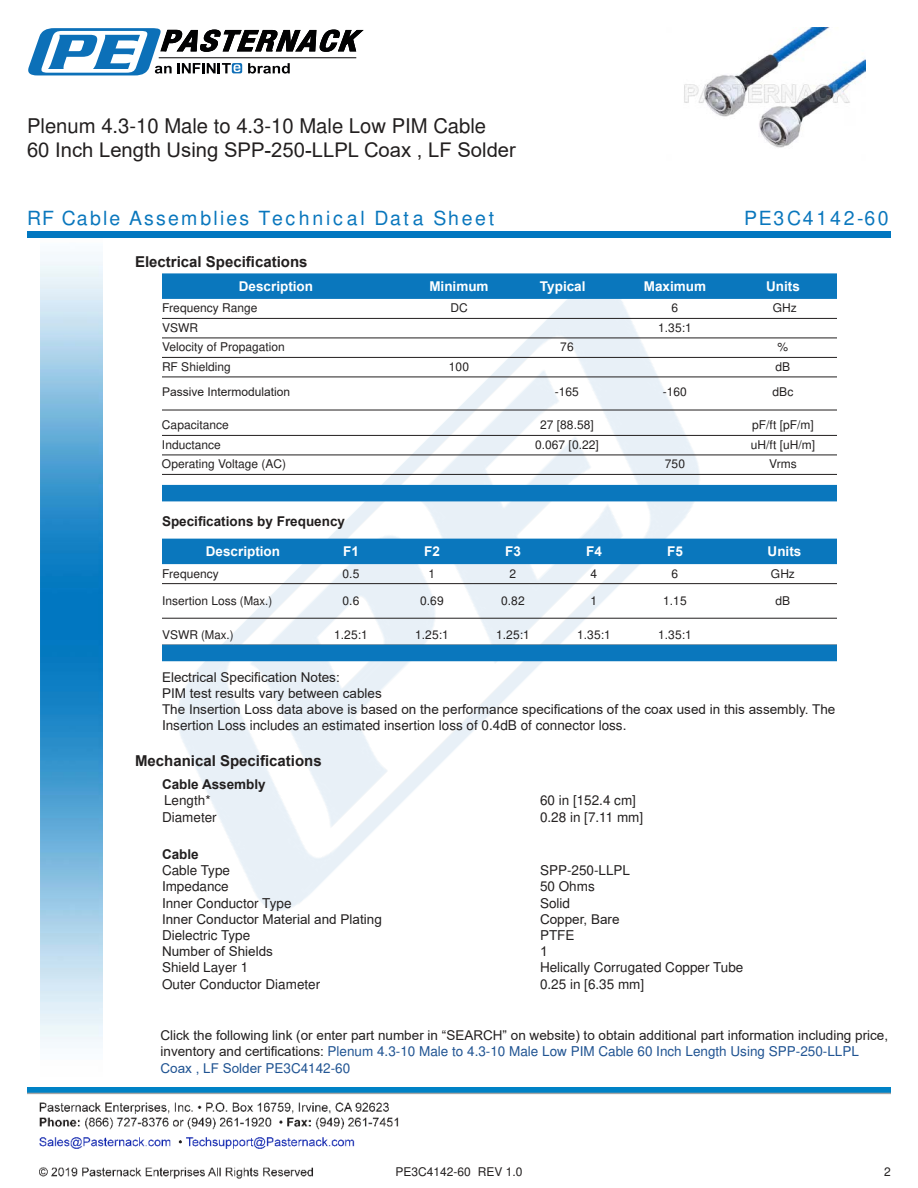
<style>
.page{position:relative;width:918px;height:1188px;background:#fff}
.page>*{position:absolute;margin:0;border:0;box-sizing:border-box;transform-origin:0 0}
.t1{font:20.25px/24.3px "Arial";color:#221f1f}
.t2{font:900 19.5px "Arial";letter-spacing:.12em;color:#0a77bd}
.t3{font:900 19.5px "Arial";letter-spacing:.14em;color:#0a77bd}
.t4{font:700 15px "Arial";color:#221f1f}
.t5{font:13.5px/16.2px "Arial";color:#221f1f}
.t6{font:700 13.5px "Arial";color:#fff}
.t7{font:700 13.5px "Arial";color:#221f1f}
.t8{font:12px "Arial";color:#221f1f}
.s1{color:#1f5392}
</style>
<div class="page">
<img style="left:39px;top:1102px;width:360px;height:77px">
<img style="left:102px;top:254px;width:719px;height:716px">
<img style="left:27px;top:1088px;width:864px;height:7px">
<img style="left:40px;top:237px;width:62px;height:811px">
<div style="left:27px;top:231px;width:864px;height:6px;background:#0177c0"></div>
<svg style="left:28px;top:28px;width:336px;height:47px"></svg>
<div style="left:162px;top:273px;width:675px;height:26px;background:#0a77bd"></div>
<hr style="left:162px;top:318px;width:675px;height:1px;background:#221f1f">
<hr style="left:162px;top:338px;width:675px;height:1px;background:#221f1f">
<hr style="left:162px;top:357px;width:675px;height:1px;background:#221f1f">
<hr style="left:162px;top:377px;width:675px;height:1px;background:#221f1f">
<hr style="left:162px;top:410px;width:675px;height:1px;background:#221f1f">
<hr style="left:162px;top:435px;width:675px;height:1px;background:#221f1f">
<hr style="left:162px;top:455px;width:675px;height:1px;background:#221f1f">
<hr style="left:162px;top:474px;width:675px;height:1px;background:#221f1f">
<div style="left:162px;top:485px;width:675px;height:16px;background:#0a77bd"></div>
<div style="left:162px;top:539px;width:675px;height:25px;background:#0a77bd"></div>
<hr style="left:162px;top:583px;width:675px;height:1px;background:#221f1f">
<hr style="left:162px;top:618px;width:675px;height:1px;background:#221f1f">
<div style="left:162px;top:645px;width:675px;height:16px;background:#0a77bd"></div>
<img style="left:684px;top:27px;width:182px;height:121px">
<h1 class="t1" style="left:27px;top:115px;width:490px">Plenum 4.3-10 Male to 4.3-10 Male Low PIM Cable<br>60 Inch Length Using SPP-250-LLPL Coax , LF Solder</h1>
<h2 class="t2" style="left:27px;top:207px;width:469px">RF Cable Assemblies Technical Data Sheet</h2>
<h2 class="t3" style="left:744px;top:207px;width:146px">PE3C4142-60</h2>
<p class="t4" style="left:135px;top:252px;width:174px">Electrical Speci昀椀cations</p>
<p class="t6" style="left:239px;top:276px;width:76px">Description</p>
<p class="t6" style="left:429px;top:276px;width:61px">Minimum</p>
<p class="t6" style="left:540px;top:276px;width:47px">Typical</p>
<p class="t6" style="left:644px;top:276px;width:64px">Maximum</p>
<p class="t6" style="left:766px;top:276px;width:35px">Units</p>
<p class="t8" style="left:162px;top:304px;width:97px">Frequency Range</p>
<p class="t8" style="left:450px;top:304px;width:19px">DC</p>
<p class="t8" style="left:672px;top:304px;width:8px">6</p>
<p class="t8" style="left:773px;top:304px;width:25px">GHz</p>
<p class="t8" style="left:162px;top:323px;width:37px">VSWR</p>
<p class="t8" style="left:658px;top:323px;width:35px">1.35:1</p>
<p class="t8" style="left:162px;top:343px;width:124px">Velocity of Propagation</p>
<p class="t8" style="left:560px;top:343px;width:15px">76</p>
<p class="t8" style="left:778px;top:343px;width:12px">%</p>
<p class="t8" style="left:162px;top:362px;width:70px">RF Shielding</p>
<p class="t8" style="left:449px;top:362px;width:22px">100</p>
<p class="t8" style="left:776px;top:362px;width:16px">dB</p>
<p class="t8" style="left:162px;top:384px;width:130px">Passive Intermodulation</p>
<p class="t8" style="left:555px;top:388px;width:26px">-165</p>
<p class="t8" style="left:663px;top:388px;width:26px">-160</p>
<p class="t8" style="left:773px;top:388px;width:22px">dBc</p>
<p class="t8" style="left:162px;top:421px;width:68px">Capacitance</p>
<p class="t8" style="left:540px;top:421px;width:55px">27 [88.58]</p>
<p class="t8" style="left:752px;top:421px;width:63px">pF/ft [pF/m]</p>
<p class="t8" style="left:162px;top:440px;width:60px">Inductance</p>
<p class="t8" style="left:535px;top:440px;width:65px">0.067 [0.22]</p>
<p class="t8" style="left:751px;top:440px;width:66px">uH/ft [uH/m]</p>
<p class="t8" style="left:162px;top:460px;width:126px">Operating Voltage (AC)</p>
<p class="t8" style="left:665px;top:460px;width:22px">750</p>
<p class="t8" style="left:769px;top:460px;width:29px">Vrms</p>
<p class="t7" style="left:162px;top:512px;width:185px">Speci昀椀cations by Frequency</p>
<p class="t6" style="left:206px;top:542px;width:76px">Description</p>
<p class="t6" style="left:343px;top:542px;width:17px">F1</p>
<p class="t6" style="left:424px;top:542px;width:17px">F2</p>
<p class="t6" style="left:505px;top:542px;width:17px">F3</p>
<p class="t6" style="left:586px;top:542px;width:17px">F4</p>
<p class="t6" style="left:667px;top:542px;width:17px">F5</p>
<p class="t6" style="left:768px;top:542px;width:35px">Units</p>
<p class="t8" style="left:162px;top:569px;width:58px">Frequency</p>
<p class="t8" style="left:343px;top:569px;width:18px">0.5</p>
<p class="t8" style="left:429px;top:569px;width:8px">1</p>
<p class="t8" style="left:510px;top:569px;width:8px">2</p>
<p class="t8" style="left:591px;top:569px;width:8px">4</p>
<p class="t8" style="left:672px;top:569px;width:8px">6</p>
<p class="t8" style="left:771px;top:569px;width:25px">GHz</p>
<p class="t8" style="left:162px;top:596px;width:112px">Insertion Loss (Max.)</p>
<p class="t8" style="left:343px;top:596px;width:18px">0.6</p>
<p class="t8" style="left:420px;top:596px;width:25px">0.69</p>
<p class="t8" style="left:501px;top:596px;width:25px">0.82</p>
<p class="t8" style="left:591px;top:596px;width:8px">1</p>
<p class="t8" style="left:663px;top:596px;width:25px">1.15</p>
<p class="t8" style="left:776px;top:596px;width:16px">dB</p>
<p class="t8" style="left:162px;top:630px;width:73px">VSWR (Max.)</p>
<p class="t8" style="left:334px;top:630px;width:35px">1.25:1</p>
<p class="t8" style="left:415px;top:630px;width:35px">1.25:1</p>
<p class="t8" style="left:496px;top:630px;width:35px">1.25:1</p>
<p class="t8" style="left:577px;top:630px;width:35px">1.35:1</p>
<p class="t8" style="left:658px;top:630px;width:35px">1.35:1</p>
<p class="t5" style="left:162px;top:669px;width:675px">Electrical Speci昀椀cation Notes:<br>PIM test results vary between cables<br>The Insertion Loss data above is based on the performance speci昀椀cations of the coax used in this assembly. The Insertion Loss includes an estimated insertion loss of 0.4dB of connector loss.</p>
<p class="t4" style="left:135px;top:750px;width:188px">Mechanical Speci昀椀cations</p>
<p class="t7" style="left:162px;top:775px;width:105px">Cable Assembly</p>
<p class="t5" style="left:164px;top:794px;width:48px">Length*</p>
<p class="t5" style="left:540px;top:794px;width:98px">60 in [152.4 cm]</p>
<p class="t5" style="left:162px;top:810px;width:56px">Diameter</p>
<p class="t5" style="left:540px;top:810px;width:105px">0.28 in [7.11 mm]</p>
<p class="t7" style="left:162px;top:845px;width:38px">Cable</p>
<p class="t5" style="left:162px;top:864px;width:70px">Cable Type</p>
<p class="t5" style="left:540px;top:864px;width:92px">SPP-250-LLPL</p>
<p class="t5" style="left:162px;top:880px;width:68px">Impedance</p>
<p class="t5" style="left:540px;top:880px;width:56px">50 Ohms</p>
<p class="t5" style="left:162px;top:896px;width:131px">Inner Conductor Type</p>
<p class="t5" style="left:540px;top:896px;width:32px">Solid</p>
<p class="t5" style="left:162px;top:911px;width:221px">Inner Conductor Material and Plating</p>
<p class="t5" style="left:540px;top:911px;width:81px">Copper, Bare</p>
<p class="t5" style="left:162px;top:928px;width:90px">Dielectric Type</p>
<p class="t5" style="left:540px;top:928px;width:36px">PTFE</p>
<p class="t5" style="left:162px;top:943px;width:113px">Number of Shields</p>
<p class="t5" style="left:540px;top:943px;width:9px">1</p>
<p class="t5" style="left:162px;top:961px;width:88px">Shield Layer 1</p>
<p class="t5" style="left:540px;top:961px;width:205px">Helically Corrugated Copper Tube</p>
<p class="t5" style="left:162px;top:977px;width:160px">Outer Conductor Diameter</p>
<p class="t5" style="left:540px;top:977px;width:106px">0.25 in [6.35 mm]</p>
<p class="t5" style="left:160px;top:1027px;width:729px">Click the following link (or enter part number in “SEARCH” on website) to obtain additional part information including price, inventory and certi昀椀cations: <span class="s1">Plenum 4.3-10 Male to 4.3-10 Male Low PIM Cable 60 Inch Length Using SPP-250-LLPL<br>Coax , LF Solder PE3C4142-60</span></p>
<p class="t8" style="left:396px;top:1167px;width:128px">PE3C4142-60 REV 1.0</p>
<p class="t8" style="left:884px;top:1167px;width:8px">2</p>
</div>
